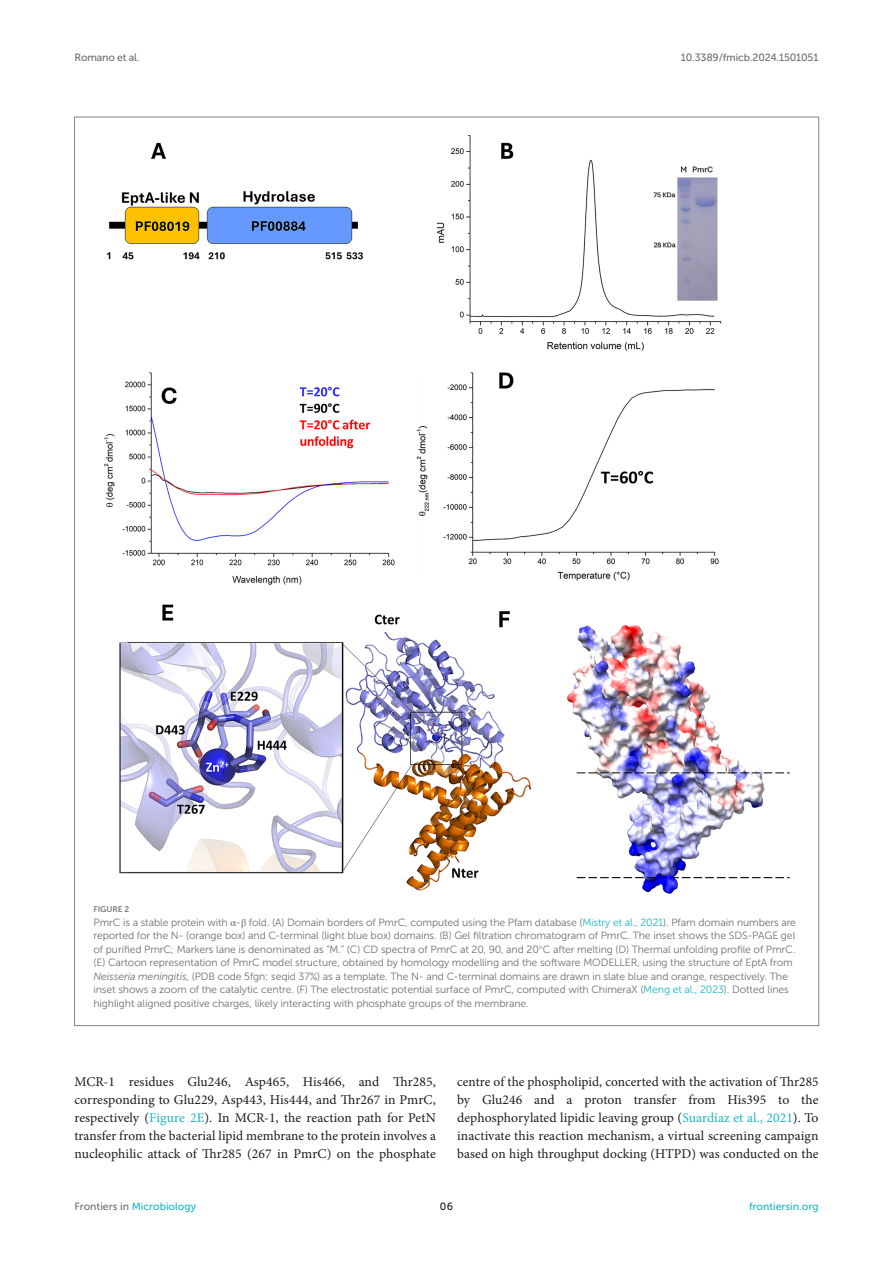
<style>
.page{position:relative;width:893px;height:1263px;background:#fff}
.page>*{position:absolute;margin:0;border:0;box-sizing:border-box;transform-origin:0 0}
.TEXT{font:13.5px/18px "Minion Pro";letter-spacing:.005em;color:#1b1c1b;text-align:justify}
.FIG_LEG{font:10.5px/13.5px "Museo Sans 300";letter-spacing:-.01em;color:#706f70}
.t1{font:10.5px "Museo Sans 500";color:#1db5c3}
.t2{font:10.5px "Museo Sans 500";letter-spacing:-.015em;color:#706f70}
.t3{font:10.5px "Museo Sans 500";color:#1b1c1b}
.FIG_HD{font:8.25px "Museo Sans 700";letter-spacing:-.01em;color:#7e7f7f}
.s1{font-family:"STIX General"}
.s2{color:#1db5c3}
.s3{font-family:"STIX"}
.s4{font-style:italic}
.s5{color:#706f70}
</style>
<div class="page">
<img style="left:104px;top:136px;width:685px;height:757px">
<p class="t2" style="left:74px;top:51px;width:67px">Romano et al.</p>
<p class="t2" style="left:681px;top:51px;width:139px">10.3389/fmicb.2024.1501051</p>
<p class="FIG_HD" style="left:94px;top:905px;width:37px">FIGURE 2</p>
<p class="FIG_LEG" style="left:94px;top:915px;width:704px">PmrC is a stable protein with <span class="s1">α</span>-<span class="s1">β</span> fold. (A) Domain borders of PmrC, computed using the Pfam database (<span class="s2">Mistry et al., 2021</span>). Pfam domain numbers are reported for the N- (orange box) and C-terminal (light blue box) domains. (B) Gel filtration chromatogram of PmrC. The inset shows the SDS-PAGE gel of purified PmrC; Markers lane is denominated as “M.” (C) CD spectra of PmrC at 20, 90, and 20<span class="s3">°</span>C after melting (D) Thermal unfolding profile of PmrC. (E) Cartoon representation of PmrC model structure, obtained by homology modelling and the software MODELLER, using the structure of EptA from <span class="s4">Neisseria meningitis</span>, (PDB code 5fgn; seqid 37%) as a template. The N- and C-terminal domains are drawn in slate blue and orange, respectively. The inset shows a zoom of the catalytic centre. (F) The electrostatic potential surface of PmrC, computed with ChimeraX (<span class="s2">Meng et al., 2023</span>). Dotted lines highlight aligned positive charges, likely interacting with phosphate groups of the membrane.</p>
<p class="TEXT" style="left:74px;top:1073px;width:363px">MCR-1 residues Glu246, Asp465, His466, and Thr285, corresponding to Glu229, Asp443, His444, and Thr267 in PmrC, respectively (<span class="s2">Figure 2E</span>). In MCR-1, the reaction path for PetN transfer from the bacterial lipid membrane to the protein involves a nucleophilic attack of Thr285 (267 in PmrC) on the phosphate</p>
<p class="TEXT" style="left:457px;top:1073px;width:363px">centre of the phospholipid, concerted with the activation of Thr285 by Glu246 and a proton transfer from His395 to the dephosphorylated lipidic leaving group (<span class="s2">Suardíaz et al., 2021</span>). To inactivate this reaction mechanism, a virtual screening campaign based on high throughput docking (HTPD) was conducted on the</p>
<p class="t1" style="left:74px;top:1200px;width:123px"><span class="s5">Frontiers in</span> Microbiology</p>
<p class="t3" style="left:440px;top:1200px;width:15px">06</p>
<p class="t1" style="left:749px;top:1200px;width:71px">frontiersin.org</p>
</div>
